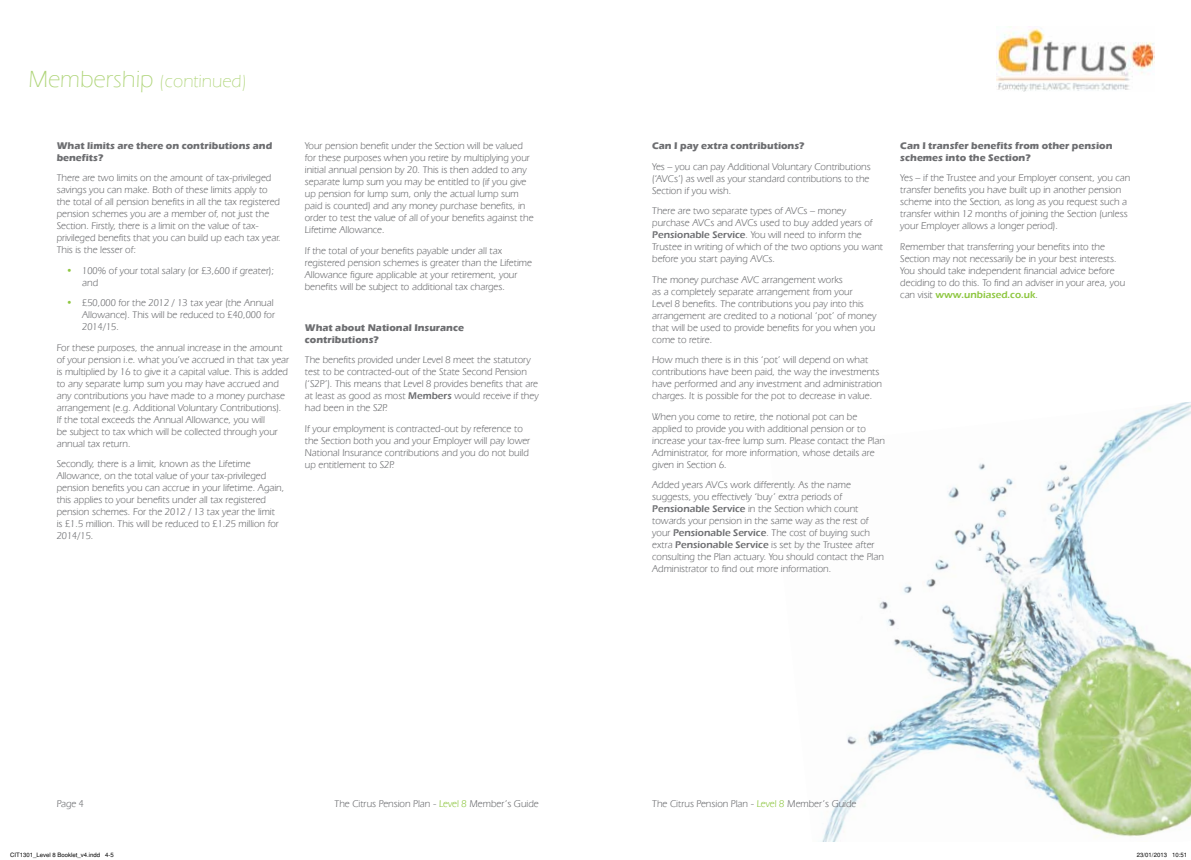
<style>
.page{position:relative;width:1191px;height:860px;background:#fff}
.page>*{position:absolute;margin:0;border:0;box-sizing:border-box;transform-origin:0 0}
.t1{font:300 18px "Eras ITC";color:#aed477}
.t2{font:10px/12px "Eras IT Cby BT";color:#6d6e71}
.t3{font:700 10px/12px "Eras ITC";color:#6d6e71}
.t4{font:600 10px "Eras ITC";color:#8dc63f}
.t5{font:6px "Helvetica";color:#000}
.s1{font-size:24px}
.s2{color:#8dc63f}
.s3{font-family:"Eras ITC";font-weight:600}
.s4{font-family:"Eras IT Cby BT";font-weight:400;color:#6d6e71}
</style>
<div class="page">
<img style="left:821px;top:402px;width:370px;height:440px">
<img style="left:996px;top:27px;width:158px;height:65px">
<h1 class="t1" style="left:28px;top:71px;width:220px"><span class="s1">Membership</span> (continued)</h1>
<p class="t3" style="left:57px;top:139px;width:217px">What limits are there on contributions and benefits?</p>
<p class="t2" style="left:57px;top:172px;width:226px">There are two limits on the amount of tax-privileged savings you can make. Both of these limits apply to the total of all pension benefits in all the tax registered pension schemes you are a member of, not just the Section. Firstly, there is a limit on the value of tax&shy;privileged benefits that you can build up each tax year.<br>This is the lesser of:</p>
<p class="t2" style="left:82px;top:264px;width:193px;text-indent:-16px"><span class="s2">•</span> 100% of your total salary (or £3,600 if greater); and</p>
<p class="t2" style="left:82px;top:297px;width:194px;text-indent:-16px"><span class="s2">•</span> £50,000 for the 2012 / 13 tax year (the Annual<br>Allowance). This will be reduced to £40,000 for<br>2014/15.</p>
<p class="t2" style="left:57px;top:341px;width:234px">For these purposes, the annual increase in the amount of your pension i.e. what you’ve accrued in that tax year is multiplied by 16 to give it a capital value. This is added to any separate lump sum you may have accrued and any contributions you have made to a money purchase arrangement (e.g. Additional Voluntary Contributions).<br>If the total exceeds the Annual Allowance, you will<br>be subject to tax which will be collected through your annual tax return.</p>
<p class="t2" style="left:57px;top:458px;width:229px">Secondly, there is a limit, known as the Lifetime Allowance, on the total value of your tax-privileged pension benefits you can accrue in your lifetime. Again, this applies to your benefits under all tax registered pension schemes. For the 2012 / 13 tax year the limit<br>is £1.5 million. This will be reduced to £1.25 million for 2014/15.</p>
<p class="t2" style="left:305px;top:140px;width:230px">Your pension benefit under the Section will be valued for these purposes when you retire by multiplying your initial annual pension by 20. This is then added to any separate lump sum you may be entitled to (if you give up pension for lump sum, only the actual lump sum paid is counted) and any money purchase benefits, in order to test the value of all of your benefits against the Lifetime Allowance.</p>
<p class="t2" style="left:305px;top:244px;width:229px">If the total of your benefits payable under all tax registered pension schemes is greater than the Lifetime Allowance figure applicable at your retirement, your benefits will be subject to additional tax charges.</p>
<p class="t3" style="left:305px;top:322px;width:161px">What about National Insurance contributions?</p>
<p class="t2" style="left:305px;top:354px;width:235px">The benefits provided under Level 8 meet the statutory test to be contracted-out of the State Second Pension (‘S2P’). This means that Level 8 provides benefits that are at least as good as most <span class="s3">Members</span> would receive if they had been in the S2P.</p>
<p class="t2" style="left:305px;top:422px;width:227px">If your employment is contracted-out by reference to the Section both you and your Employer will pay lower National Insurance contributions and you do not build up entitlement to S2P.</p>
<p class="t2" style="left:57px;top:798px;width:29px">Page 4</p>
<p class="t2" style="left:334px;top:798px;width:206px">The Citrus Pension Plan - <span class="s2">Level 8</span> Member’s Guide</p>
<p class="t3" style="left:652px;top:140px;width:154px">Can I pay extra contributions?</p>
<p class="t2" style="left:652px;top:160px;width:220px;text-align:justify">Yes – you can pay Additional Voluntary Contributions (‘AVCs’) as well as your standard contributions to the Section if you wish.</p>
<p class="t2" style="left:652px;top:205px;width:232px">There are two separate types of AVCs – money purchase AVCs and AVCs used to buy added years of <span class="s3">Pensionable Service</span>. You will need to inform the Trustee in writing of which of the two options you want before you start paying AVCs.</p>
<p class="t2" style="left:652px;top:273px;width:226px">The money purchase AVC arrangement works<br>as a completely separate arrangement from your<br>Level 8 benefits. The contributions you pay into this arrangement are credited to a notional ‘pot’ of money that will be used to provide benefits for you when you come to retire.</p>
<p class="t2" style="left:652px;top:354px;width:231px">How much there is in this ‘pot’ will depend on what contributions have been paid, the way the investments have performed and any investment and administration charges. It is possible for the pot to decrease in value.</p>
<p class="t2" style="left:652px;top:410px;width:234px">When you come to retire, the notional pot can be applied to provide you with additional pension or to increase your tax-free lump sum. Please contact the Plan Administrator, for more information, whose details are given in Section 6.</p>
<p class="t2" style="left:652px;top:479px;width:233px">Added years AVCs work differently. As the name suggests, you effectively ‘buy’ extra periods of <span class="s3">Pensionable Service</span> in the Section which count towards your pension in the same way as the rest of your <span class="s3">Pensionable Service</span>. The cost of buying such extra <span class="s3">Pensionable Service</span> is set by the Trustee after consulting the Plan actuary. You should contact the Plan Administrator to find out more information.</p>
<p class="t3" style="left:900px;top:139px;width:214px">Can I transfer benefits from other pension schemes into the Section?</p>
<p class="t2" style="left:900px;top:172px;width:232px">Yes – if the Trustee and your Employer consent, you can transfer benefits you have built up in another pension scheme into the Section, as long as you request such a transfer within 12 months of joining the Section (unless your Employer allows a longer period).</p>
<p class="t2" style="left:900px;top:240px;width:226px">Remember that transferring your benefits into the Section may not necessarily be in your best interests.<br>You should take independent financial advice before deciding to do this. To find an adviser in your area, you</p>
<p class="t4" style="left:900px;top:289px;width:139px"><span class="s4">can visit</span> www.unbiased.co.uk<span class="s4">.</span></p>
<p class="t2" style="left:652px;top:797px;width:206px">The Citrus Pension Plan - <span class="s2">Level 8</span> Member’s Guide</p>
<p class="t5" style="left:10px;top:851px;width:105px">CIT1301_Level 8 Booklet_v4.indd 4-5</p>
<p class="t5" style="left:1137px;top:851px;width:52px">23/01/2013 10:51</p>
</div>
